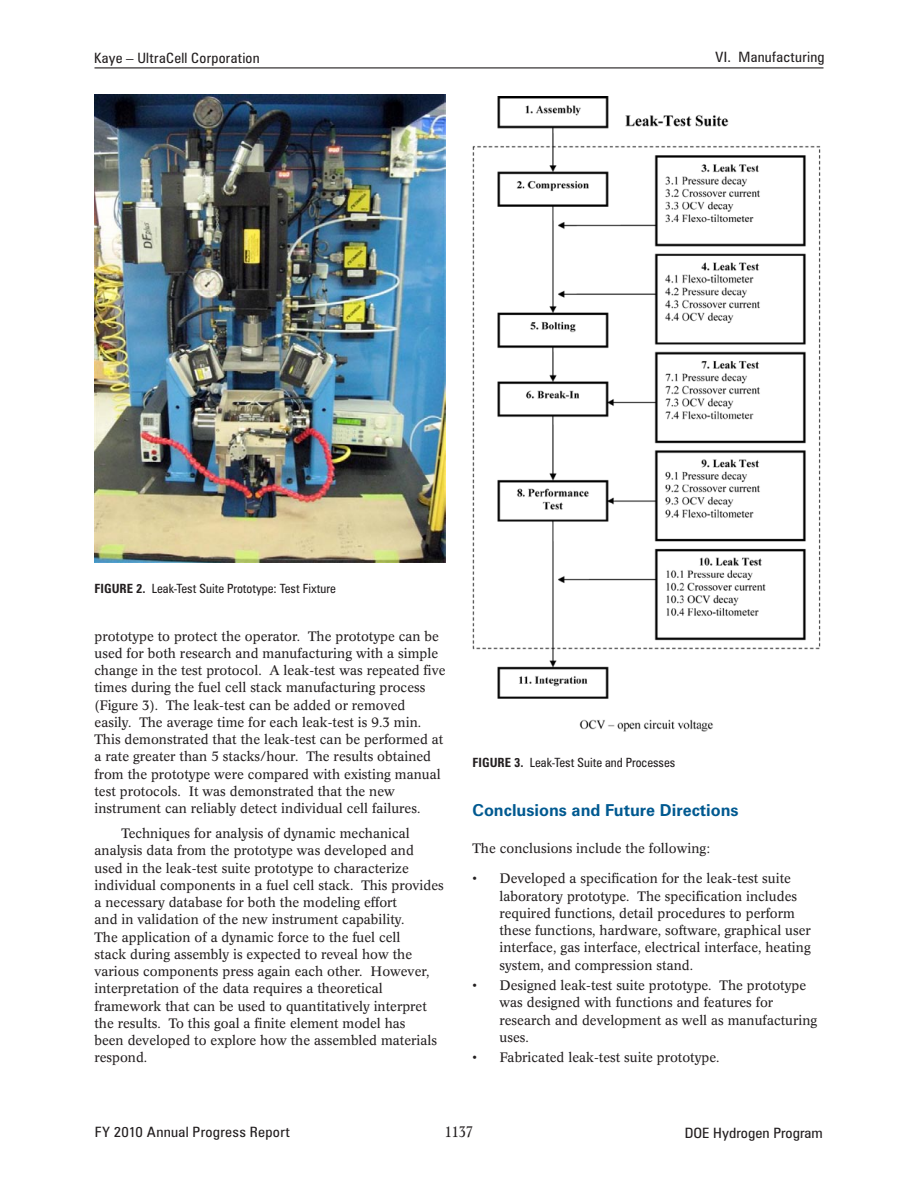
<style>
.page{position:relative;width:918px;height:1188px;background:#fff}
.page>*{position:absolute;margin:0;border:0;box-sizing:border-box;transform-origin:0 0}
._1_RptObjHead{font:700 16.5px "Zurich BT";color:#005990}
.t1{font:condensed 15px "Concorde BE";color:#231f20}
._11_Header_L{font:condensed 14.25px "Zurich BT";letter-spacing:.015em;color:#231f20;scale:1.08 1}
._11_Header_L-2{font:condensed 14.25px "Zurich BT";letter-spacing:.015em;color:#231f20;scale:1.05 1}
._11_Header_R{font:condensed 14.25px "Zurich BT";letter-spacing:.02em;color:#231f20;scale:1.05 1}
._1_Body_text{font:13.5px/17.2px "Concorde BE";color:#231f20}
._1_Bulleted{font:13.5px/17.2px "Concorde BE";color:#231f20}
._1_Object_Sub_Sub_He{font:13.5px "Concorde BE";color:#231f20}
._1_FigureTitle{font:condensed 12.75px "Zurich BT";color:#231f20}
.s1{font-weight:700}
</style>
<div class="page">
<hr style="left:94px;top:67px;width:730px;height:1px;background:#231f20">
<img style="left:94px;top:94px;width:351px;height:468px">
<img style="left:472px;top:96px;width:349px;height:636px">
<p class="_11_Header_L-2" style="left:94px;top:49px;width:159px">Kaye – UltraCell Corporation</p>
<p class="_11_Header_R" style="left:716px;top:49px;width:105px">VI. Manufacturing</p>
<p class="_1_FigureTitle" style="left:94px;top:581px;width:243px"><span class="s1">FIGURE 2.</span> Leak-Test Suite Prototype: Test Fixture</p>
<p class="_1_Body_text" style="left:94px;top:628px;width:353px">prototype to protect the operator. The prototype can be used for both research and manufacturing with a simple change in the test protocol. A leak-test was repeated five times during the fuel cell stack manufacturing process (Figure 3). The leak-test can be added or removed easily. The average time for each leak-test is 9.3 min.<br>This demonstrated that the leak-test can be performed at a rate greater than 5 stacks/hour. The results obtained from the prototype were compared with existing manual test protocols. It was demonstrated that the new instrument can reliably detect individual cell failures.</p>
<p class="_1_Body_text" style="left:94px;top:825px;width:351px;text-indent:27px">Techniques for analysis of dynamic mechanical analysis data from the prototype was developed and used in the leak-test suite prototype to characterize individual components in a fuel cell stack. This provides a necessary database for both the modeling effort<br>and in validation of the new instrument capability.<br>The application of a dynamic force to the fuel cell<br>stack during assembly is expected to reveal how the various components press again each other. However, interpretation of the data requires a theoretical framework that can be used to quantitatively interpret the results. To this goal a finite element model has<br>been developed to explore how the assembled materials respond.</p>
<p class="_1_FigureTitle" style="left:472px;top:755px;width:204px"><span class="s1">FIGURE 3.</span> Leak-Test Suite and Processes</p>
<p class="_1_RptObjHead" style="left:472px;top:801px;width:268px">Conclusions and Future Directions</p>
<p class="_1_Object_Sub_Sub_He" style="left:472px;top:841px;width:239px">The conclusions include the following:</p>
<p class="_1_Bulleted" style="left:500px;top:870px;width:313px;text-indent:-27px">• Developed a specification for the leak-test suite laboratory prototype. The specification includes required functions, detail procedures to perform these functions, hardware, software, graphical user interface, gas interface, electrical interface, heating system, and compression stand.</p>
<p class="_1_Bulleted" style="left:500px;top:977px;width:319px;text-indent:-27px">• Designed leak-test suite prototype. The prototype was designed with functions and features for research and development as well as manufacturing uses.</p>
<p class="_1_Bulleted" style="left:472px;top:1049px;width:249px">• Fabricated leak-test suite prototype.</p>
<p class="_11_Header_L" style="left:95px;top:1124px;width:182px">FY 2010 Annual Progress Report</p>
<p class="t1" style="left:445px;top:1123px;width:30px">1137</p>
<p class="_11_Header_L" style="left:685px;top:1124px;width:129px">DOE Hydrogen Program</p>
</div>
